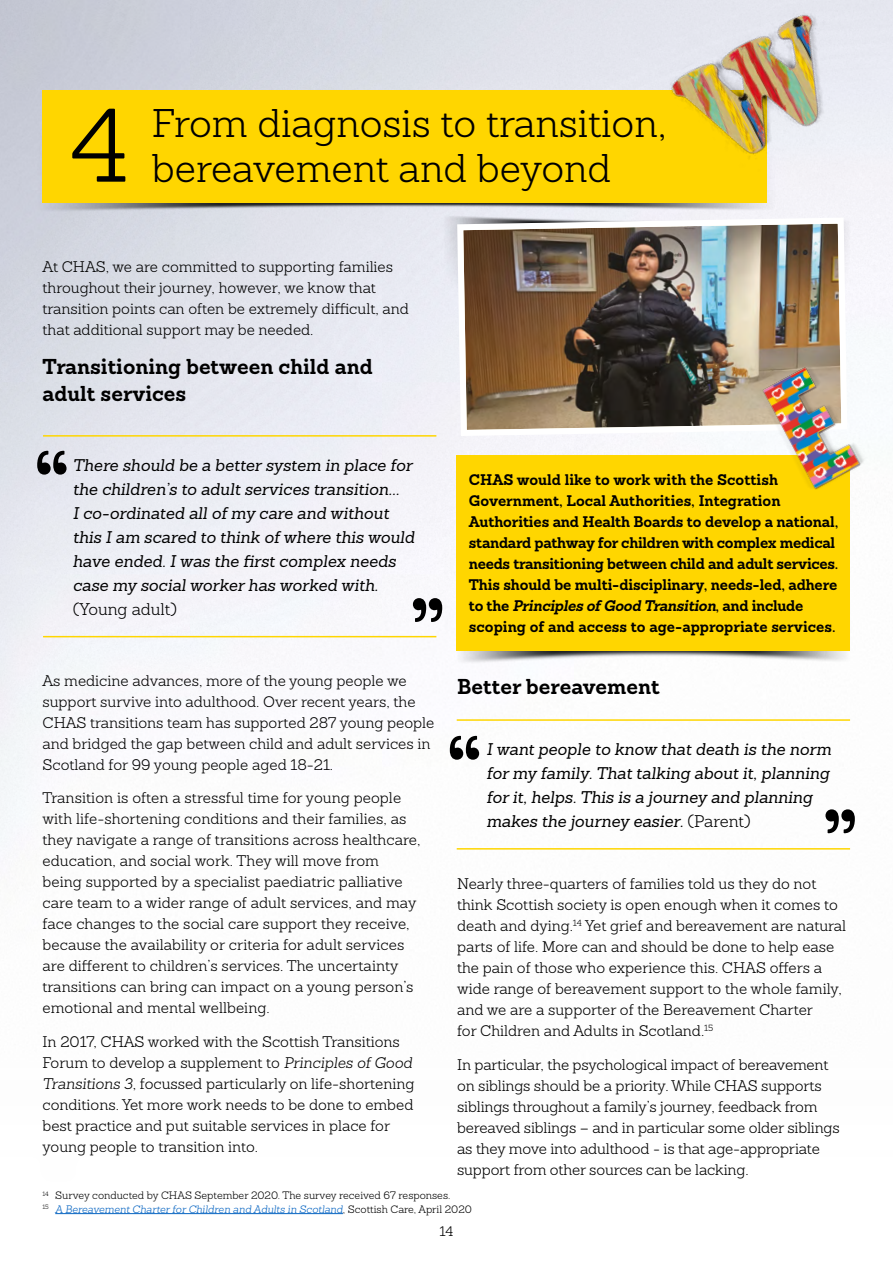
<style>
.page{position:relative;width:893px;height:1263px;background:#fff}
.page>*{position:absolute;margin:0;border:0;box-sizing:border-box;transform-origin:0 0}
.t1{font:300 101.7px "Sanchez";color:#000}
.t2{font:300 39px/45px "Sanchez";color:#000}
.t3{font:700 21px/27px "Sanchez";color:#000}
.t4{font:italic 16.5px/24px "Sanchez";color:#000}
.t5{font:300 16.5px "Sanchez";color:#000}
.t6{font:300 15px/21px "Sanchez";color:#000}
.t7{font:700 15px/21px "Sanchez";letter-spacing:-.01em;color:#000}
.t8{font:300 13.5px "Sanchez";color:#000}
.t9{font:300 10.5px/13.5px "Sanchez";color:#000}
.s1{font-style:italic}
.s2{font-weight:300;font-style:normal}
.s3{font-style:italic;color:#0563c1}
</style>
<div class="page">
<img style="left:0;top:0;width:893px;height:1215px">
<img style="left:0;top:99px;width:454px;height:132px">
<div style="left:42px;top:91px;width:725px;height:112px;background:#ffd600"></div>
<img style="left:423px;top:205px;width:438px;height:90px">
<svg style="left:454px;top:0;width:396px;height:1120px"></svg>
<hr style="left:55px;top:1213px;width:288px;height:1px;background:#0563c1">
<hr style="left:43px;top:435px;width:393px;height:2px;background:#ffd600">
<hr style="left:43px;top:636px;width:393px;height:1px;background:#ffd600">
<svg style="left:37px;top:451px;width:30px;height:24px"></svg>
<svg style="left:413px;top:598px;width:29px;height:24px"></svg>
<hr style="left:457px;top:719px;width:393px;height:2px;background:#ffd600">
<hr style="left:457px;top:848px;width:393px;height:1px;background:#ffd600">
<svg style="left:450px;top:736px;width:29px;height:24px"></svg>
<svg style="left:825px;top:809px;width:30px;height:24px"></svg>
<img style="left:442px;top:500px;width:435px;height:184px">
<div style="left:456px;top:455px;width:394px;height:196px;background:#ffd600"></div>
<img style="left:646px;top:0;width:231px;height:198px">
<img style="left:697px;top:311px;width:196px;height:231px">
<h1 class="t1" style="left:70px;top:82px;width:61px">4</h1>
<h2 class="t2" style="left:152px;top:100px;width:516px">From diagnosis to transition, bereavement and beyond</h2>
<p class="t6" style="left:43px;top:256px;width:368px">At CHAS, we are committed to supporting families throughout their journey, however, we know that transition points can often be extremely difficult, and that additional support may be needed.</p>
<h3 class="t3" style="left:43px;top:353px;width:332px">Transitioning between child and adult services</h3>
<p class="t4" style="left:73px;top:453px;width:343px">There should be a better system in place for the children’s to adult services transition...<br>I co-ordinated all of my care and without this I am scared to think of where this would have ended. I was the first complex needs case my social worker has worked with.</p>
<p class="t5" style="left:73px;top:598px;width:106px">(Young adult)</p>
<p class="t6" style="left:43px;top:670px;width:393px">As medicine advances, more of the young people we support survive into adulthood. Over recent years, the CHAS transitions team has supported 287 young people and bridged the gap between child and adult services in Scotland for 99 young people aged 18-21.</p>
<p class="t6" style="left:43px;top:788px;width:379px">Transition is often a stressful time for young people with life-shortening conditions and their families, as they navigate a range of transitions across healthcare, education, and social work. They will move from being supported by a specialist paediatric palliative care team to a wider range of adult services, and may face changes to the social care support they receive, because the availability or criteria for adult services are different to children’s services. The uncertainty transitions can bring can impact on a young person’s emotional and mental wellbeing.</p>
<p class="t6" style="left:43px;top:1031px;width:373px">In 2017, CHAS worked with the Scottish Transitions Forum to develop a supplement to <span class="s1">Principles of Good Transitions 3</span>, focussed particularly on life-shortening conditions. Yet more work needs to be done to embed best practice and put suitable services in place for young people to transition into.</p>
<p class="t7" style="left:469px;top:469px;width:371px">CHAS would like to work with the Scottish Government, Local Authorities, Integration Authorities and Health Boards to develop a national, standard pathway for children with complex medical needs transitioning between child and adult services.<br>This should be multi‑disciplinary, needs-led, adhere t o t h e <span class="s1">Principles ofGood Transition</span>, a n d i n c l u d e scoping of and access to age-appropriate services.</p>
<h3 class="t3" style="left:457px;top:673px;width:204px">Better bereavement</h3>
<p class="t4" style="left:486px;top:737px;width:346px">I want people to know that death is the norm for my family. That talking about it, planning for it, helps. This is a journey and planning makes the journey easier. <span class="s2">(Parent)</span></p>
<p class="t6" style="left:457px;top:873px;width:390px">Nearly three-quarters of families told us they do not think Scottish society is open enough when it comes to death and dying.<sup>14</sup> Yet grief and bereavement are natural parts of life. More can and should be done to help ease the pain of those who experience this. CHAS offers a wide range of bereavement support to the whole family, and we are a supporter of the Bereavement Charter<br>for Children and Adults in Scotland.<sup>15</sup></p>
<p class="t6" style="left:457px;top:1054px;width:384px">In particular, the psychological impact of bereavement on siblings should be a priority. While CHAS supports siblings throughout a family’s journey, feedback from bereaved siblings – and in particular some older siblings as they move into adulthood - is that age-appropriate support from other sources can be lacking.</p>
<p class="t9" style="left:43px;top:1188px;width:431px"><sup>14</sup> Survey conducted by CHAS September 2020. The survey received 67 responses.<br><sup>15</sup> <span class="s3">A Bereavement Charter for Children and Adults in Scotland</span>, Scottish Care, April 2020</p>
<p class="t8" style="left:439px;top:1223px;width:15px">14</p>
</div>
